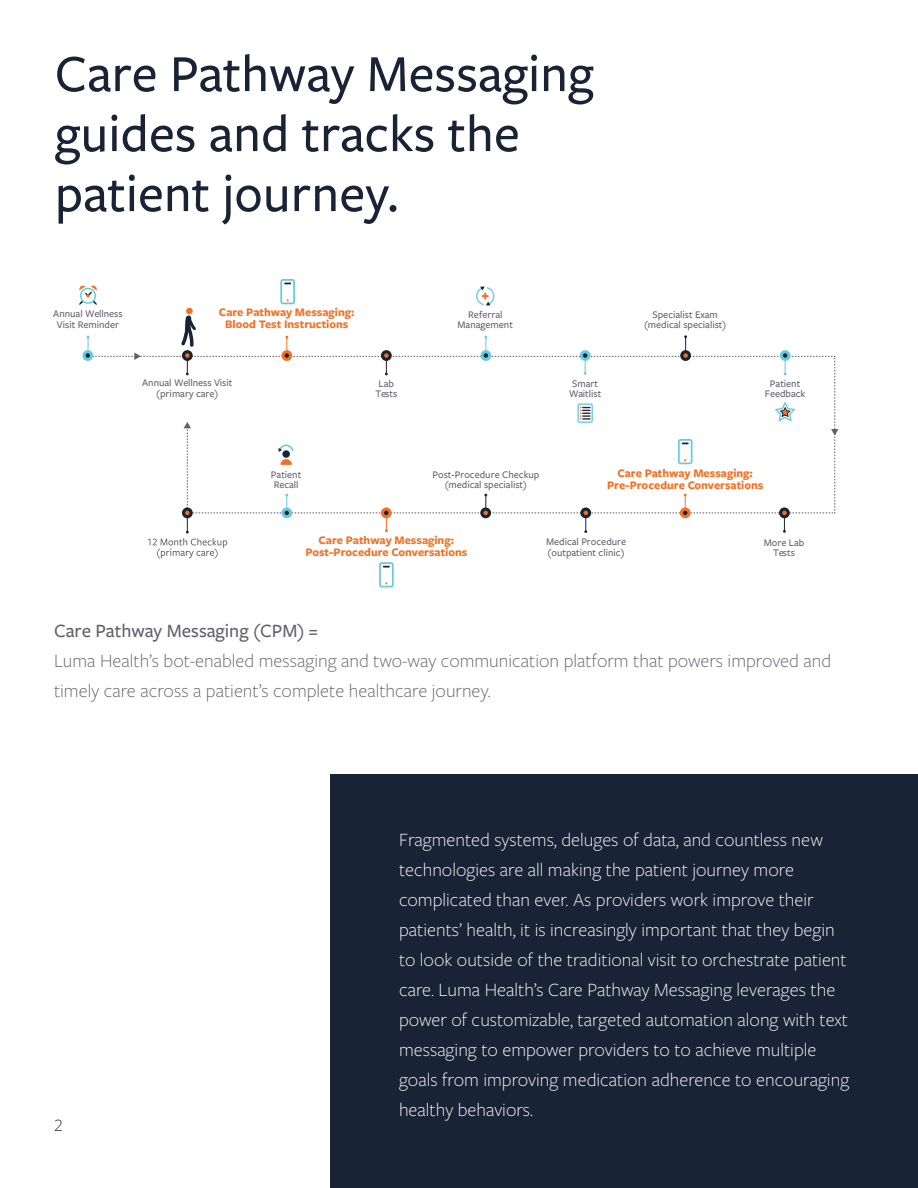
<style>
.page{position:relative;width:918px;height:1188px;background:#fff}
.page>*{position:absolute;margin:0;border:0;box-sizing:border-box;transform-origin:0 0}
.t1{font:500 54px/60px "Freight Sans Pro";color:#192336}
.body{font:300 19.5px/30px "Freight Sans Pro";color:#fff}
.body-2{font:300 19.5px/30px "Freight Sans Pro";color:#605f6d}
.body-3{font:500 19.5px "Freight Sans Pro";color:#605f6d}
.t2{font:300 18px "Freight Sans Pro";color:#231f20}
.t3{font:700 12px/12px "Freight Sans Pro";color:#f37124;text-align:center}
.t4{font:500 10.5px/10.5px "Freight Sans Pro";color:#605f6d;text-align:center}
</style>
<div class="page">
<div style="left:330px;top:774px;width:588px;height:414px;background:#192336"></div>
<div style="left:186px;top:308px;width:7px;height:6px;background:#f37124;border-radius:50%"></div>
<svg style="left:79px;top:285px;width:18px;height:20px"></svg>
<svg style="left:280px;top:279px;width:15px;height:25px"></svg>
<svg style="left:476px;top:287px;width:18px;height:18px"></svg>
<svg style="left:82px;top:315px;width:756px;height:272px"></svg>
<p class="t1" style="left:55px;top:41px;width:541px">Care Pathway Messaging guides and tracks the patient journey.</p>
<p class="t4" style="left:53px;top:308px;width:71px">Annual Wellness<br>Visit Reminder</p>
<p class="t3" style="left:219px;top:306px;width:137px">Care Pathway Messaging:<br>Blood Test Instructions</p>
<p class="t4" style="left:458px;top:309px;width:57px">Referral<br>Management</p>
<p class="t4" style="left:644px;top:308px;width:84px">Specialist Exam (medical specialist)</p>
<p class="t4" style="left:142px;top:377px;width:92px">Annual Wellness Visit (primary care)</p>
<p class="t4" style="left:375px;top:378px;width:23px">Lab<br>Tests</p>
<p class="t4" style="left:569px;top:378px;width:34px;text-align:left">Smart<br>Waitlist</p>
<p class="t4" style="left:765px;top:378px;width:42px">Patient<br>Feedback</p>
<p class="t4" style="left:271px;top:469px;width:32px;text-align:left">Patient<br>Recall</p>
<p class="t4" style="left:433px;top:469px;width:108px">Post-Procedure Checkup (medical specialist)</p>
<p class="t3" style="left:607px;top:467px;width:158px">Care Pathway Messaging:<br>Pre-Procedure Conversations</p>
<p class="t3" style="left:305px;top:534px;width:163px">Care Pathway Messaging:<br>Post-Procedure Conversations</p>
<p class="t4" style="left:546px;top:536px;width:82px;text-align:left">Medical Procedure (outpatient clinic)</p>
<p class="t4" style="left:764px;top:536px;width:42px">More Lab<br>Tests</p>
<p class="body-3" style="left:54px;top:618px;width:266px">Care Pathway Messaging (CPM) =</p>
<p class="body-2" style="left:54px;top:645px;width:779px">Luma Health’s bot-enabled messaging and two-way communication platform that powers improved and timely care across a patient’s complete healthcare journey.</p>
<p class="t2" style="left:54px;top:1114px;width:10px">2</p>
<p class="body" style="left:399px;top:824px;width:452px">Fragmented systems, deluges of data, and countless new technologies are all making the patient journey more complicated than ever. As providers work improve their patients’ health, it is increasingly important that they begin to look outside of the traditional visit to orchestrate patient care. Luma Health’s Care Pathway Messaging leverages the power of customizable, targeted automation along with text messaging to empower providers to to achieve multiple goals from improving medication adherence to encouraging healthy behaviors.</p>
</div>
